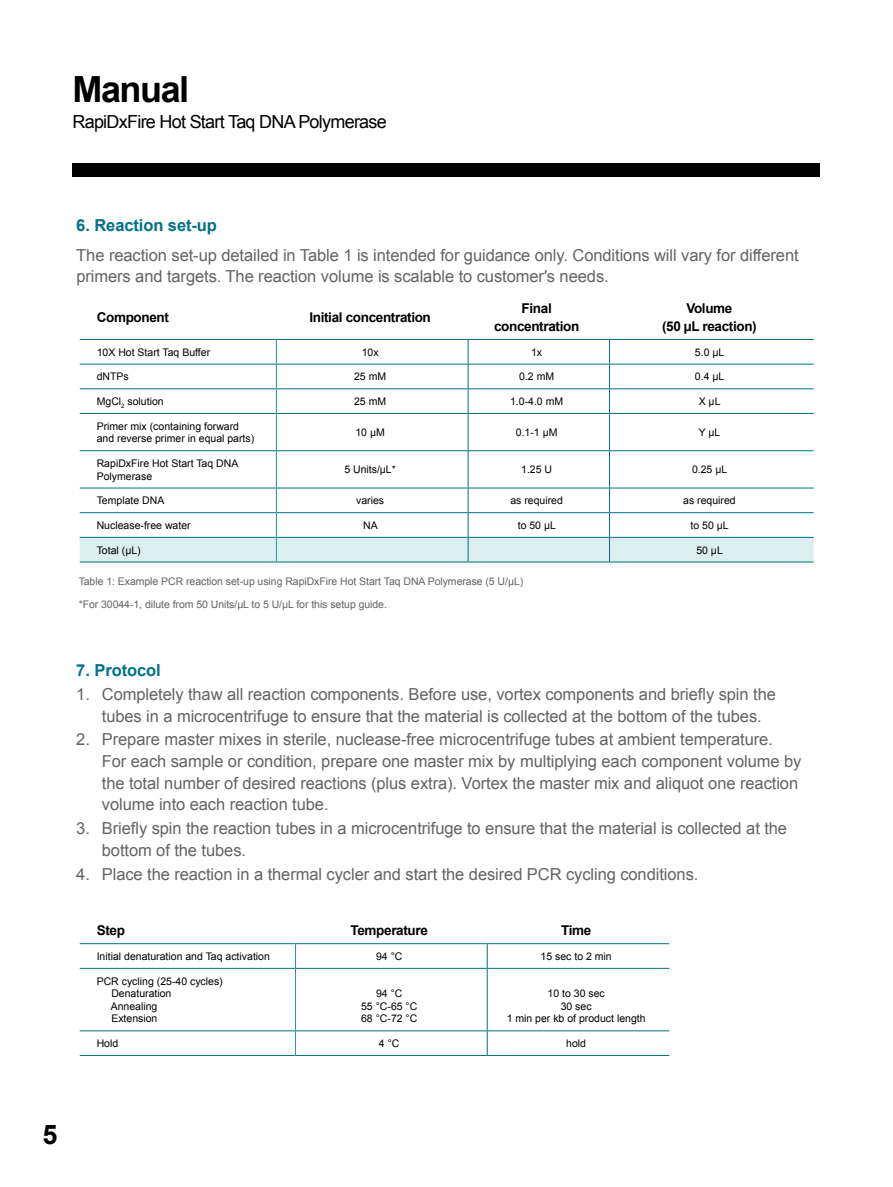
<style>
.page{position:relative;width:893px;height:1187px;background:#fff}
.page>*{position:absolute;margin:0;border:0;box-sizing:border-box;transform-origin:0 0}
.t1{font:700 36px "Arial";letter-spacing:-.04em;color:#000}
.t2{font:700 27px "Arial";color:#000}
.t3{font:18px "Arial";letter-spacing:-.04em;color:#000}
.t4{font:16.5px/21.6px "Arial";letter-spacing:-.005em;color:#646363}
.t5{font:700 16.5px "Arial";letter-spacing:-.005em;color:#007188}
.t6{font:700 13.5px/18px "Arial";letter-spacing:-.025em;color:#000;text-align:center}
.t7{font:10.5px/12.6px "Arial";color:#000}
.t8{font:10.5px "Arial";letter-spacing:-.005em;color:#646363}
</style>
<div class="page">
<div style="left:72px;top:163px;width:748px;height:13px;background:#000"></div>
<svg style="left:80px;top:340px;width:734px;height:147px"></svg>
<hr style="left:80px;top:339px;width:196px;height:1px;background:#007188">
<hr style="left:276px;top:339px;width:192px;height:1px;background:#007188">
<hr style="left:468px;top:339px;width:141px;height:1px;background:#007188">
<hr style="left:609px;top:339px;width:205px;height:1px;background:#007188">
<hr style="left:80px;top:364px;width:196px;height:1px;background:#007188">
<hr style="left:276px;top:364px;width:192px;height:1px;background:#007188">
<hr style="left:468px;top:364px;width:141px;height:1px;background:#007188">
<hr style="left:609px;top:364px;width:205px;height:1px;background:#007188">
<hr style="left:80px;top:388px;width:196px;height:1px;background:#007188">
<hr style="left:276px;top:388px;width:192px;height:1px;background:#007188">
<hr style="left:468px;top:388px;width:141px;height:1px;background:#007188">
<svg style="left:468px;top:340px;width:1px;height:73px"></svg>
<hr style="left:609px;top:388px;width:205px;height:1px;background:#007188">
<svg style="left:609px;top:340px;width:1px;height:73px"></svg>
<hr style="left:80px;top:413px;width:196px;height:1px;background:#007188">
<hr style="left:276px;top:413px;width:192px;height:1px;background:#007188">
<hr style="left:468px;top:413px;width:141px;height:1px;background:#007188">
<hr style="left:468px;top:414px;width:1px;height:36px;background:#007188">
<hr style="left:609px;top:413px;width:205px;height:1px;background:#007188">
<hr style="left:609px;top:414px;width:1px;height:36px;background:#007188">
<hr style="left:80px;top:450px;width:196px;height:1px;background:#007188">
<hr style="left:276px;top:450px;width:192px;height:1px;background:#007188">
<hr style="left:468px;top:450px;width:141px;height:1px;background:#007188">
<hr style="left:468px;top:451px;width:1px;height:36px;background:#007188">
<hr style="left:609px;top:450px;width:205px;height:1px;background:#007188">
<hr style="left:609px;top:451px;width:1px;height:36px;background:#007188">
<hr style="left:80px;top:487px;width:196px;height:1px;background:#007188">
<hr style="left:276px;top:487px;width:192px;height:1px;background:#007188">
<hr style="left:468px;top:487px;width:141px;height:1px;background:#007188">
<hr style="left:609px;top:487px;width:205px;height:1px;background:#007188">
<svg style="left:276px;top:340px;width:1px;height:73px"></svg>
<hr style="left:276px;top:414px;width:1px;height:36px;background:#2195aa">
<hr style="left:276px;top:451px;width:1px;height:36px;background:#2195aa">
<svg style="left:80px;top:488px;width:734px;height:74px"></svg>
<svg style="left:80px;top:944px;width:589px;height:111px"></svg>
<hr style="left:80px;top:943px;width:216px;height:1px;background:#007188">
<hr style="left:296px;top:943px;width:191px;height:1px;background:#007188">
<hr style="left:487px;top:943px;width:182px;height:1px;background:#007188">
<svg style="left:487px;top:944px;width:1px;height:23px"></svg>
<hr style="left:80px;top:967px;width:216px;height:1px;background:#007188">
<hr style="left:296px;top:967px;width:191px;height:1px;background:#007188">
<hr style="left:487px;top:967px;width:182px;height:1px;background:#007188">
<hr style="left:487px;top:968px;width:1px;height:62px;background:#007188">
<hr style="left:80px;top:1030px;width:216px;height:1px;background:#007188">
<hr style="left:296px;top:1030px;width:191px;height:1px;background:#007188">
<hr style="left:487px;top:1030px;width:182px;height:1px;background:#007188">
<svg style="left:487px;top:1031px;width:1px;height:24px"></svg>
<hr style="left:80px;top:1055px;width:216px;height:1px;background:#007188">
<hr style="left:296px;top:1055px;width:191px;height:1px;background:#007188">
<hr style="left:487px;top:1055px;width:182px;height:1px;background:#007188">
<svg style="left:295px;top:944px;width:1px;height:23px"></svg>
<hr style="left:295px;top:968px;width:1px;height:62px;background:#2195aa">
<svg style="left:295px;top:1031px;width:1px;height:24px"></svg>
<h1 class="t1" style="left:72px;top:65px;width:118px">Manual</h1>
<p class="t3" style="left:72px;top:110px;width:316px">RapiDxFire Hot Start Taq DNA Polymerase</p>
<p class="t5" style="left:76px;top:214px;width:142px">6. Reaction set-up</p>
<p class="t4" style="left:76px;top:244px;width:724px">The reaction set-up detailed in Table 1 is intended for guidance only. Conditions will vary for different primers and targets. The reaction volume is scalable to customer′s needs.</p>
<p class="t6" style="left:97px;top:308px;width:74px">Component</p>
<p class="t6" style="left:309px;top:308px;width:123px">Initial concentration</p>
<p class="t6" style="left:494px;top:299px;width:87px">Final concentration</p>
<p class="t6" style="left:662px;top:299px;width:96px">Volume<br>(50 µL reaction)</p>
<p class="t7" style="left:97px;top:346px;width:115px">10X Hot Start Taq Buffer</p>
<p class="t7" style="left:362px;top:346px;width:18px">10x</p>
<p class="t7" style="left:531px;top:346px;width:13px">1x</p>
<p class="t7" style="left:695px;top:346px;width:31px">5.0 μL</p>
<p class="t7" style="left:97px;top:370px;width:34px">dNTPs</p>
<p class="t7" style="left:354px;top:370px;width:34px">25 mM</p>
<p class="t7" style="left:519px;top:370px;width:37px">0.2 mM</p>
<p class="t7" style="left:695px;top:370px;width:31px">0.4 μL</p>
<p class="t7" style="left:97px;top:395px;width:68px">MgCl<sub>2</sub> solution</p>
<p class="t7" style="left:354px;top:395px;width:34px">25 mM</p>
<p class="t7" style="left:510px;top:395px;width:55px">1.0-4.0 mM</p>
<p class="t7" style="left:699px;top:395px;width:23px">X µL</p>
<p class="t7" style="left:97px;top:420px;width:159px">Primer mix (containing forward and reverse primer in equal parts)</p>
<p class="t7" style="left:355px;top:426px;width:31px">10 µM</p>
<p class="t7" style="left:516px;top:426px;width:43px">0.1-1 µM</p>
<p class="t7" style="left:699px;top:426px;width:23px">Y µL</p>
<p class="t7" style="left:97px;top:457px;width:143px">RapiDxFire Hot Start Taq DNA<br>Polymerase</p>
<p class="t7" style="left:344px;top:463px;width:53px">5 Units/µL*</p>
<p class="t7" style="left:521px;top:463px;width:32px">1.25 U</p>
<p class="t7" style="left:692px;top:463px;width:37px">0.25 µL</p>
<p class="t7" style="left:97px;top:494px;width:69px">Template DNA</p>
<p class="t7" style="left:356px;top:494px;width:30px">varies</p>
<p class="t7" style="left:510px;top:494px;width:54px">as required</p>
<p class="t7" style="left:683px;top:494px;width:54px">as required</p>
<p class="t7" style="left:97px;top:519px;width:95px">Nuclease-free water</p>
<p class="t7" style="left:363px;top:519px;width:16px">NA</p>
<p class="t7" style="left:518px;top:519px;width:40px">to 50 μL</p>
<p class="t7" style="left:690px;top:519px;width:40px">to 50 μL</p>
<p class="t7" style="left:97px;top:543px;width:45px">Total (µL)</p>
<p class="t7" style="left:696px;top:543px;width:28px">50 μL</p>
<p class="t8" style="left:79px;top:574px;width:446px">Table 1: Example PCR reaction set-up using RapiDxFire Hot Start Taq DNA Polymerase (5 U/µL)</p>
<p class="t8" style="left:79px;top:597px;width:310px">*For 30044-1, dilute from 50 Units/µL to 5 U/µL for this setup guide.</p>
<p class="t5" style="left:76px;top:659px;width:86px">7. Protocol</p>
<p class="t4" style="left:102px;top:683px;width:676px;text-indent:-26px">1. Completely thaw all reaction components. Before use, vortex components and briefly spin the tubes in a microcentrifuge to ensure that the material is collected at the bottom of the tubes.</p>
<p class="t4" style="left:102px;top:729px;width:701px;text-indent:-26px">2. Prepare master mixes in sterile, nuclease-free microcentrifuge tubes at ambient temperature.<br>For each sample or condition, prepare one master mix by multiplying each component volume by the total number of desired reactions (plus extra). Vortex the master mix and aliquot one reaction volume into each reaction tube.</p>
<p class="t4" style="left:102px;top:817px;width:687px;text-indent:-26px">3. Briefly spin the reaction tubes in a microcentrifuge to ensure that the material is collected at the bottom of the tubes.</p>
<p class="t4" style="left:76px;top:863px;width:624px">4. Place the reaction in a thermal cycler and start the desired PCR cycling conditions.</p>
<p class="t6" style="left:97px;top:921px;width:30px">Step</p>
<p class="t6" style="left:351px;top:921px;width:79px">Temperature</p>
<p class="t6" style="left:561px;top:921px;width:32px">Time</p>
<p class="t7" style="left:97px;top:949px;width:175px">Initial denaturation and Taq activation</p>
<p class="t7" style="left:376px;top:949px;width:28px">94 °C</p>
<p class="t7" style="left:541px;top:949px;width:73px">15 sec to 2 min</p>
<p class="t7" style="left:111px;top:974px;width:114px;text-indent:-14px">PCR cycling (25-40 cycles)<br>Denaturation<br>Annealing<br>Extension</p>
<p class="t7" style="left:361px;top:987px;width:58px;text-align:center">94 °C<br>55 °C-65 °C<br>68 °C-72 °C</p>
<p class="t7" style="left:507px;top:987px;width:140px;text-align:center">10 to 30 sec<br>30 sec<br>1 min per kb of product length</p>
<p class="t7" style="left:97px;top:1037px;width:23px">Hold</p>
<p class="t7" style="left:379px;top:1037px;width:22px">4 °C</p>
<p class="t7" style="left:566px;top:1037px;width:21px">hold</p>
<h2 class="t2" style="left:43px;top:1116px;width:17px">5</h2>
</div>
